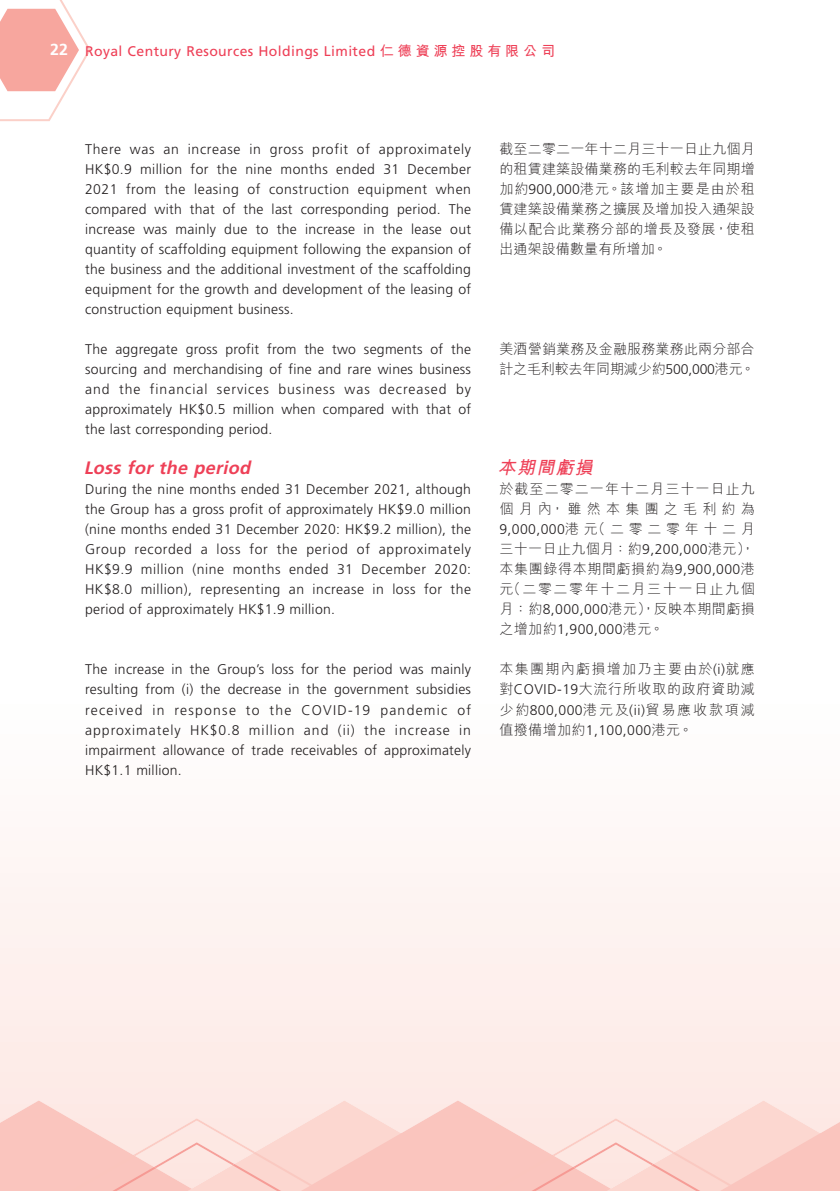
<style>
.page{position:relative;width:840px;height:1191px;background:#fff}
.page>*{position:absolute;margin:0;border:0;box-sizing:border-box;transform-origin:0 0}
.t1{font:italic 700 18px "Frutiger LT Std";color:#ee4057}
.t2{font:italic 18px "M Hei HK Bold E Ten B5 H";color:#ee4057}
.t3{font:300 14px/20px "Frutiger LT Std";letter-spacing:.02em;color:#231f20;text-align:justify}
.t4{font:14px/20px "M Hei HK Light E Ten B5 H";letter-spacing:.03em;color:#231f20;text-align:justify}
.t5{font:14px "Frutiger LT Std";letter-spacing:.03em;color:#ee4057}
.s1{font-weight:700;font-size:16px;color:#fff}
.s2{font-family:"M Hei HK Bold E Ten B5 H"}
.s3{font-family:"Frutiger LT Std";font-weight:300}
.s4{font-family:"M Hei HK Light E Ten B5 H";font-weight:400}
</style>
<div class="page">
<div style="left:0;top:857px;width:839px;height:243px;background:#fdf0ed"></div>
<svg style="left:0;top:0;width:91px;height:121px"></svg>
<svg style="left:0;top:1100px;width:217px;height:91px;background:#fbd4cf"></svg>
<svg style="left:217px;top:1100px;width:238px;height:91px;background:#fbd6d0"></svg>
<svg style="left:455px;top:1100px;width:384px;height:91px;background:#fbd7d1"></svg>
<p class="t5" style="left:50px;top:46px;width:506px"><span class="s1">22</span> Royal Century Resources Holdings Limited <span class="s2">仁德資源控股有限公司</span></p>
<p class="t3" style="left:85px;top:140px;width:387px">There was an increase in gross profit of approximately HK$0.9 million for the nine months ended 31 December 2021 from the leasing of construction equipment when compared with that of the last corresponding period. The increase was mainly due to the increase in the lease out quantity of scaffolding equipment following the expansion of the business and the additional investment of the scaffolding equipment for the growth and development of the leasing of construction equipment business.</p>
<p class="t3" style="left:85px;top:340px;width:387px">The aggregate gross profit from the two segments of the sourcing and merchandising of fine and rare wines business and the financial services business was decreased by approximately HK$0.5 million when compared with that of the last corresponding period.</p>
<p class="t1" style="left:84px;top:461px;width:171px">Loss for the period</p>
<p class="t3" style="left:85px;top:480px;width:387px">During the nine months ended 31 December 2021, although the Group has a gross profit of approximately HK$9.0 million (nine months ended 31 December 2020: HK$9.2 million), the Group recorded a loss for the period of approximately HK$9.9 million (nine months ended 31 December 2020:<br>HK$8.0 million), representing an increase in loss for the period of approximately HK$1.9 million.</p>
<p class="t3" style="left:85px;top:660px;width:387px">The increase in the Group’s loss for the period was mainly resulting from (i) the decrease in the government subsidies received in response to the COVID-19 pandemic of approximately HK$0.8 million and (ii) the increase in impairment allowance of trade receivables of approximately HK$1.1 million.</p>
<p class="t4" style="left:499px;top:141px;width:257px">截至二零二一年十二月三十一日止九個月的租賃建築設備業務的毛利較去年同期增加約<span class="s3">900,000</span>港元。該增加主要是由於租賃建築設備業務之擴展及增加投入通架設備以配合此業務分部的增長及發展，使租出通架設備數量有所增加。</p>
<p class="t4" style="left:499px;top:341px;width:257px">美酒營銷業務及金融服務業務此兩分部合計之毛利較去年同期減少約<span class="s3">500,000</span>港元。</p>
<p class="t2" style="left:497px;top:461px;width:100px">本期間虧損</p>
<p class="t4" style="left:499px;top:481px;width:257px">於截至二零二一年十二月三十一日止九個月內，雖然本集團之毛利約為<span class="s3">9,000,000</span>港元（二零二零年十二月三十一日止九個月：約<span class="s3">9,200,000</span>港元），本集團錄得本期間虧損約為<span class="s3">9,900,000</span>港元（二零二零年十二月三十一日止九個月：約<span class="s3">8,000,000</span>港元），反映本期間虧損</p>
<p class="t3" style="left:499px;top:620px;width:166px"><span class="s4">之增加約</span>1,900,000<span class="s4">港元。</span></p>
<p class="t4" style="left:499px;top:661px;width:257px">本集團期內虧損增加乃主要由於<span class="s3">(i)</span>就應對<span class="s3">COVID-19</span>大流行所收取的政府資助減少約<span class="s3">800,000</span>港元及<span class="s3">(ii)</span>貿易應收款項減值撥備增加約<span class="s3">1,100,000</span>港元。</p>
</div>
